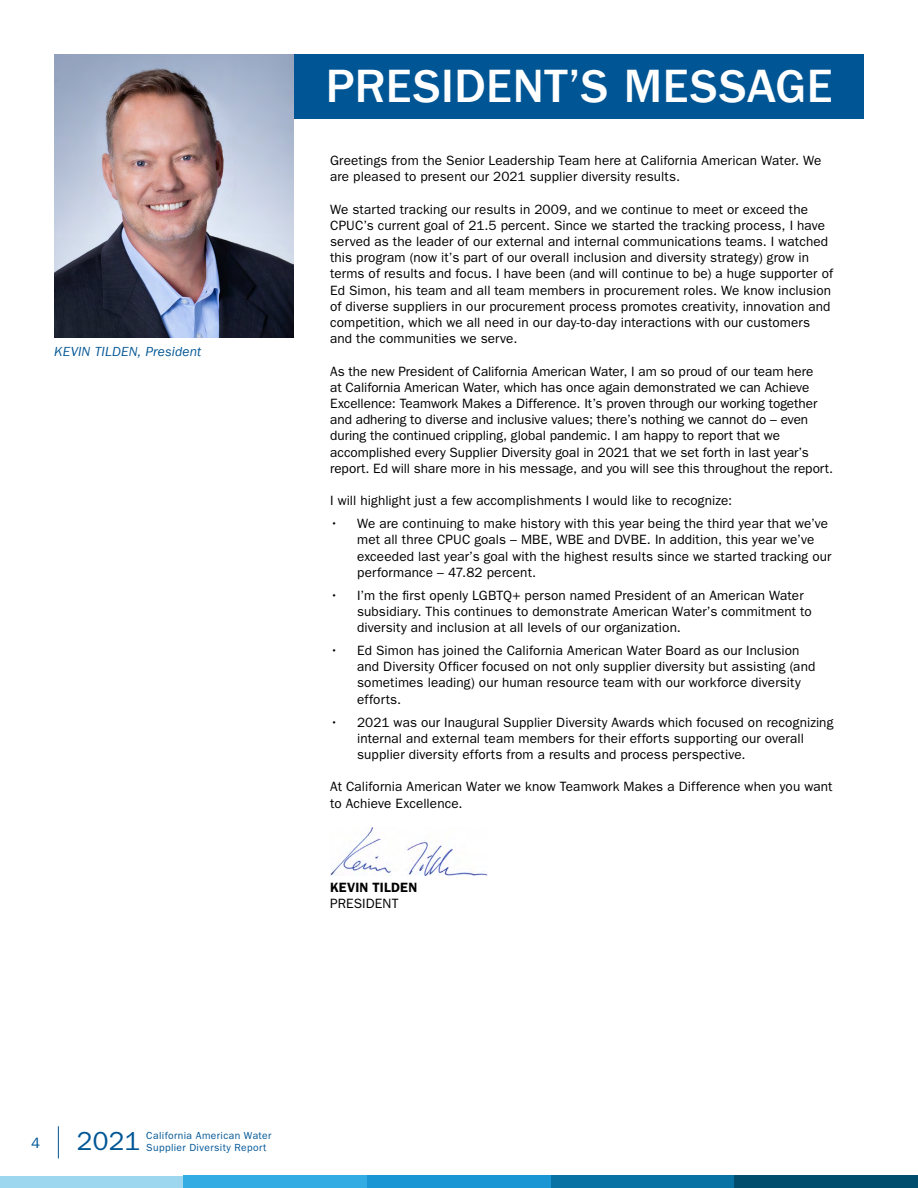
<style>
.page{position:relative;width:918px;height:1188px;background:#fff}
.page>*{position:absolute;margin:0;border:0;box-sizing:border-box;transform-origin:0 0}
.t1{font:500 48px "Franklin Gothic LT";letter-spacing:.01em;color:#fff}
.t2{font:26.25px "ITC Franklin Gothic Std";color:#005695}
.t3{font:15px "ITC Franklin Gothic Std";color:#005695}
.t4{font:13.5px/16.2px "ITC Franklin Gothic Std";letter-spacing:.005em;color:#000}
.t5{font:italic 13.5px "Franklin Gothic LT";letter-spacing:.015em;color:#005695}
.t6{font:600 13.5px "ITC Franklin Gothic Std";letter-spacing:.015em;color:#000}
.t7{font:10.35px/11.2px "ITC Franklin Gothic Std";letter-spacing:.04em;color:#005695}
</style>
<div class="page">
<hr style="left:58px;top:1126px;width:1px;height:32px;background:#005695">
<div style="left:367px;top:1176px;width:184px;height:12px;background:#1a96d4"></div>
<div style="left:0;top:1176px;width:184px;height:12px;background:#9cd6ef"></div>
<div style="left:184px;top:1176px;width:183px;height:12px;background:#33ace3"></div>
<div style="left:551px;top:1176px;width:183px;height:12px;background:#0872a4"></div>
<div style="left:734px;top:1176px;width:184px;height:12px;background:#004d6e"></div>
<img style="left:330px;top:827px;width:157px;height:49px">
<div style="left:285px;top:54px;width:579px;height:65px;background:#005695"></div>
<img style="left:54px;top:54px;width:240px;height:284px">
<p class="t5" style="left:54px;top:344px;width:149px">KEVIN TILDEN, President</p>
<h1 class="t1" style="left:326px;top:60px;width:508px">PRESIDENT’S MESSAGE</h1>
<p class="t4" style="left:330px;top:152px;width:493px">Greetings from the Senior Leadership Team here at California American Water. We are pleased to present our 2021 supplier diversity results.</p>
<p class="t4" style="left:330px;top:201px;width:504px">We started tracking our results in 2009, and we continue to meet or exceed the CPUC’s current goal of 21.5 percent. Since we started the tracking process, I have served as the leader of our external and internal communications teams. I watched this program (now it’s part of our overall inclusion and diversity strategy) grow in terms of results and focus. I have been (and will continue to be) a huge supporter of Ed Simon, his team and all team members in procurement roles. We know inclusion of diverse suppliers in our procurement process promotes creativity, innovation and competition, which we all need in our day-to-day interactions with our customers and the communities we serve.</p>
<p class="t4" style="left:330px;top:363px;width:505px">As the new President of California American Water, I am so proud of our team here<br>at California American Water, which has once again demonstrated we can Achieve Excellence: Teamwork Makes a Difference. It’s proven through our working together and adhering to diverse and inclusive values; there’s nothing we cannot do – even during the continued crippling, global pandemic. I am happy to report that we accomplished every Supplier Diversity goal in 2021 that we set forth in last year’s report. Ed will share more in his message, and you will see this throughout the report.</p>
<p class="t4" style="left:330px;top:493px;width:404px">I will highlight just a few accomplishments I would like to recognize:</p>
<p class="t4" style="left:357px;top:516px;width:476px;text-indent:-27px">• We are continuing to make history with this year being the third year that we’ve met all three CPUC goals – MBE, WBE and DVBE. In addition, this year we’ve exceeded last year’s goal with the highest results since we started tracking our performance – 47.82 percent.</p>
<p class="t4" style="left:357px;top:587px;width:456px;text-indent:-27px">• I’m the first openly LGBTQ+ person named President of an American Water subsidiary. This continues to demonstrate American Water’s commitment to diversity and inclusion at all levels of our organization.</p>
<p class="t4" style="left:357px;top:642px;width:460px;text-indent:-27px">• Ed Simon has joined the California American Water Board as our Inclusion and Diversity Officer focused on not only supplier diversity but assisting (and sometimes leading) our human resource team with our workforce diversity efforts.</p>
<p class="t4" style="left:357px;top:714px;width:478px;text-indent:-27px">• 2021 was our Inaugural Supplier Diversity Awards which focused on recognizing internal and external team members for their efforts supporting our overall supplier diversity efforts from a results and process perspective.</p>
<p class="t4" style="left:330px;top:779px;width:504px">At California American Water we know Teamwork Makes a Difference when you want to Achieve Excellence.</p>
<p class="t6" style="left:330px;top:880px;width:89px">KEVIN TILDEN</p>
<p class="t4" style="left:330px;top:896px;width:70px">PRESIDENT</p>
<p class="t3" style="left:31px;top:1134px;width:10px">4</p>
<h2 class="t2" style="left:77px;top:1126px;width:65px">2021</h2>
<p class="t7" style="left:146px;top:1130px;width:127px">California American Water<br>Supplier Diversity Report</p>
</div>
